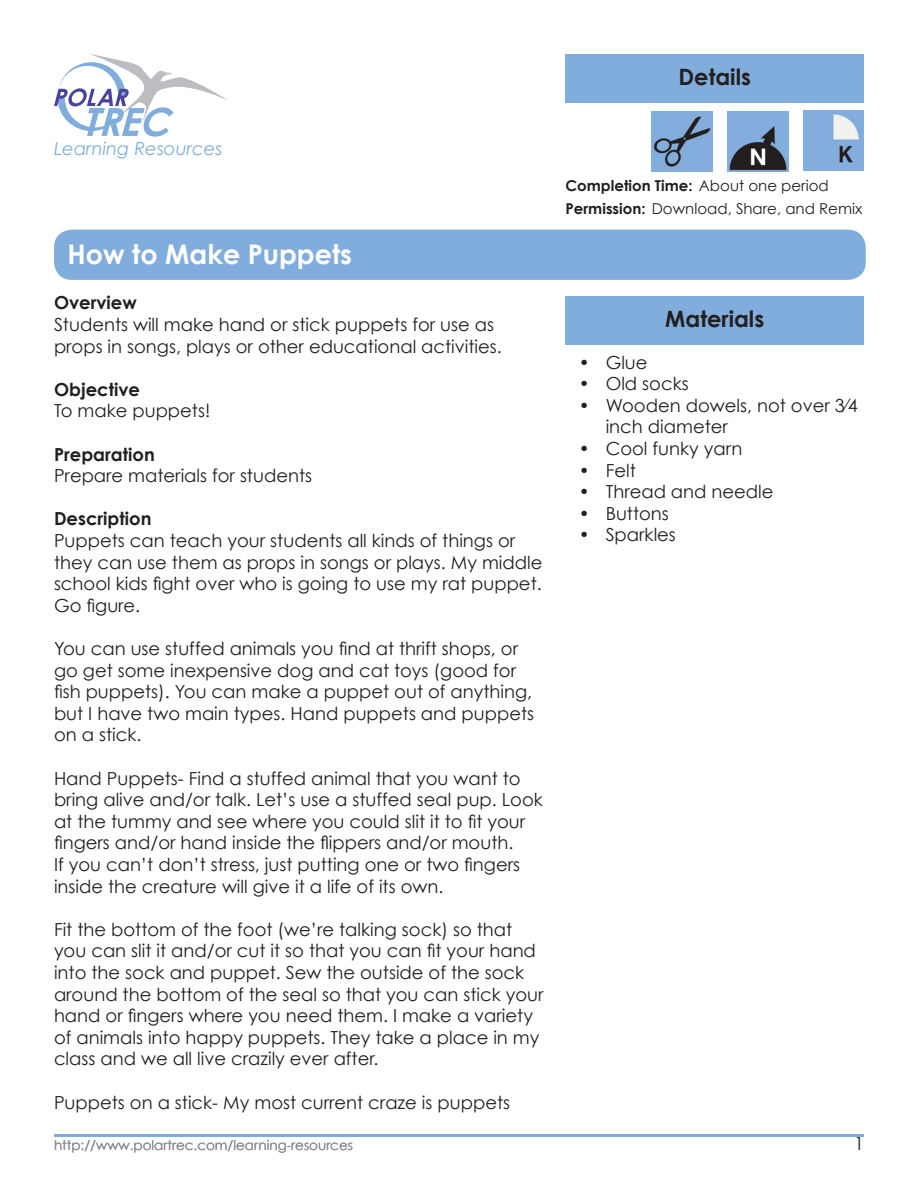
<style>
.page{position:relative;width:918px;height:1188px;background:#fff}
.page>*{position:absolute;margin:0;border:0;box-sizing:border-box;transform-origin:0 0}
.t1{font:700 27px "Century Gothic";color:#fff}
.t2{font:700 22.5px "Century Gothic";color:#231f20}
.t3{font:18px/21.6px "Century Gothic";color:#231f20}
.t4{font:700 18px "Century Gothic";color:#231f20}
.t5{font:italic 18px "Century Gothic";color:#80addb}
.t6{font:15px "Century Gothic";color:#231f20}
.t7{font:700 15px "Century Gothic";color:#231f20}
.t8{font:13.5px "Century Gothic";color:#87898c}
.s1{font-weight:400}
.s2{font-weight:700}
</style>
<div class="page">
<hr style="left:54px;top:1134px;width:810px;height:3px;background:#80addb">
<svg style="left:54px;top:54px;width:173px;height:83px"></svg>
<div style="left:566px;top:54px;width:298px;height:49px;background:#81addc"></div>
<div style="left:54px;top:230px;width:812px;height:50px;background:#81addc;border-radius:18px"></div>
<div style="left:566px;top:296px;width:298px;height:49px;background:#81addc"></div>
<img style="left:652px;top:111px;width:60px;height:61px">
<img style="left:804px;top:110px;width:60px;height:60px">
<img style="left:728px;top:111px;width:60px;height:61px">
<p class="t5" style="left:54px;top:137px;width:170px">Learning Resources</p>
<p class="t1" style="left:68px;top:237px;width:286px">How to Make Puppets</p>
<p class="t4" style="left:54px;top:292px;width:84px">Overview</p>
<p class="t3" style="left:54px;top:314px;width:449px">Students will make hand or stick puppets for use as props in songs, plays or other educational activities.</p>
<p class="t4" style="left:54px;top:378px;width:88px">Objective</p>
<p class="t3" style="left:54px;top:400px;width:158px">To make puppets!</p>
<p class="t4" style="left:54px;top:443px;width:102px">Preparation</p>
<p class="t3" style="left:54px;top:465px;width:260px">Prepare materials for students</p>
<p class="t4" style="left:54px;top:508px;width:99px">Description</p>
<p class="t3" style="left:54px;top:530px;width:490px">Puppets can teach your students all kinds of things or they can use them as props in songs or plays. My middle school kids fight over who is going to use my rat puppet.<br>Go figure.</p>
<p class="t3" style="left:54px;top:638px;width:482px">You can use stuffed animals you find at thrift shops, or go get some inexpensive dog and cat toys (good for fish puppets). You can make a puppet out of anything, but I have two main types. Hand puppets and puppets on a stick.</p>
<p class="t3" style="left:54px;top:767px;width:490px">Hand Puppets- Find a stuffed animal that you want to bring alive and/or talk. Let’s use a stuffed seal pup. Look at the tummy and see where you could slit it to fit your fingers and/or hand inside the flippers and/or mouth.<br>If you can’t don’t stress, just putting one or two fingers inside the creature will give it a life of its own.</p>
<p class="t3" style="left:54px;top:918px;width:491px">Fit the bottom of the foot (we’re talking sock) so that you can slit it and/or cut it so that you can fit your hand into the sock and puppet. Sew the outside of the sock around the bottom of the seal so that you can stick your hand or fingers where you need them. I make a variety of animals into happy puppets. They take a place in my class and we all live crazily ever after.</p>
<p class="t3" style="left:54px;top:1091px;width:458px">Puppets on a stick- My most current craze is puppets</p>
<p class="t8" style="left:54px;top:1137px;width:301px">http://www.polartrec.com/learning-resources</p>
<p class="t2" style="left:679px;top:63px;width:74px">Details</p>
<p class="t7" style="left:566px;top:176px;width:265px">Completion Time: <span class="s1">About one period</span></p>
<p class="t6" style="left:566px;top:199px;width:298px"><span class="s2">Permission:</span> Download, Share, and Remix</p>
<p class="t2" style="left:665px;top:305px;width:100px">Materials</p>
<p class="t3" style="left:579px;top:351px;width:70px">• Glue</p>
<p class="t3" style="left:579px;top:373px;width:111px">• Old socks</p>
<p class="t3" style="left:606px;top:394px;width:254px;text-indent:-27px">• Wooden dowels, not over 3⁄4 inch diameter</p>
<p class="t3" style="left:579px;top:438px;width:165px">• Cool funky yarn</p>
<p class="t3" style="left:579px;top:459px;width:59px">• Felt</p>
<p class="t3" style="left:579px;top:481px;width:196px">• Thread and needle</p>
<p class="t3" style="left:579px;top:502px;width:92px">• Buttons</p>
<p class="t3" style="left:579px;top:524px;width:99px">• Sparkles</p>
<p class="t3" style="left:854px;top:1133px;width:11px">1</p>
</div>
